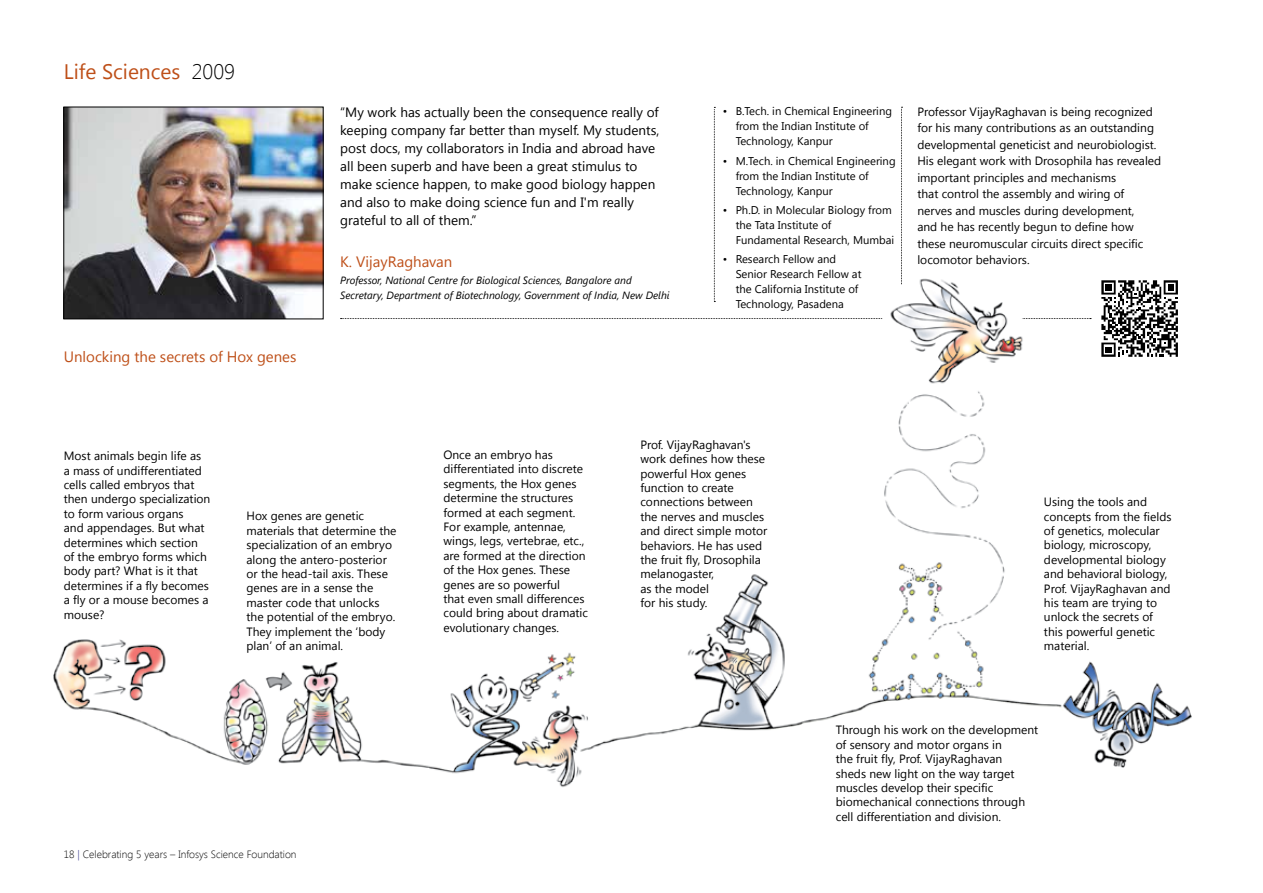
<style>
.page{position:relative;width:1263px;height:893px;background:#fff}
.page>*{position:absolute;margin:0;border:0;box-sizing:border-box;transform-origin:0 0}
.t1{font:21px "Segoe UI";color:#be4f18}
.t2{font:15px "Segoe UI";color:#be4f18}
.t3{font:13.5px/18px "Segoe UI";color:#000}
.t4{font:12px/14.4px "Segoe UI";color:#000}
.t5{font:11.25px/15px "Segoe UI";color:#000}
.t6{font:italic 10.5px/15px "Segoe UI";color:#000}
.t7{font:300 10.5px "Segoe UI";color:#000}
.s1{font-weight:300;color:#000}
.s2{color:#303188}
</style>
<div class="page">
<svg style="left:901px;top:107px;width:1px;height:154px"></svg>
<svg style="left:714px;top:107px;width:1px;height:154px"></svg>
<img style="left:53px;top:261px;width:1139px;height:526px">
<img style="left:65px;top:109px;width:257px;height:208px">
<div style="left:63px;top:107px;width:261px;height:212px;border:1px solid #000"></div>
<svg style="left:1101px;top:280px;width:77px;height:77px"></svg>
<h1 class="t1" style="left:64px;top:57px;width:173px">Life Sciences <span class="s1">2009</span></h1>
<p class="t2" style="left:64px;top:346px;width:234px">Unlocking the secrets of Hox genes</p>
<p class="t3" style="left:340px;top:102px;width:321px">“My work has actually been the consequence really of keeping company far better than myself. My students, post docs, my collaborators in India and abroad have all been superb and have been a great stimulus to make science happen, to make good biology happen and also to make doing science fun and I'm really grateful to all of them.”</p>
<p class="t5" style="left:736px;top:103px;width:158px;text-indent:-13px">• B.Tech. in Chemical Engineering from the Indian Institute of<br>Technology, Kanpur</p>
<p class="t5" style="left:736px;top:153px;width:161px;text-indent:-13px">• M.Tech. in Chemical Engineering from the Indian Institute of<br>Technology, Kanpur</p>
<p class="t5" style="left:736px;top:202px;width:160px;text-indent:-13px">• Ph.D. in Molecular Biology from the Tata Institute of<br>Fundamental Research, Mumbai</p>
<p class="t5" style="left:736px;top:251px;width:127px;text-indent:-13px">• Research Fellow and<br>Senior Research Fellow at the California Institute of<br>Technology, Pasadena</p>
<p class="t2" style="left:340px;top:252px;width:114px">K. VijayRaghavan</p>
<p class="t6" style="left:340px;top:273px;width:331px">Professor, National Centre for Biological Sciences, Bangalore and<br>Secretary, Department of Biotechnology, Government of India, New Delhi</p>
<p class="t4" style="left:917px;top:103px;width:245px;line-height:16.5px">Professor VijayRaghavan is being recognized for his many contributions as an outstanding developmental geneticist and neurobiologist.<br>His elegant work with Drosophila has revealed important principles and mechanisms<br>that control the assembly and wiring of nerves and muscles during development,<br>and he has recently begun to define how these neuromuscular circuits direct specific locomotor behaviors.</p>
<p class="t4" style="left:64px;top:448px;width:148px">Most animals begin life as<br>a mass of undifferentiated cells called embryos that then undergo specialization to form various organs<br>and appendages. But what determines which section of the embryo forms which body part? What is it that determines if a fly becomes a fly or a mouse becomes a mouse?</p>
<p class="t4" style="left:246px;top:508px;width:151px">Hox genes are genetic materials that determine the specialization of an embryo along the antero‑posterior or the head‑tail axis. These genes are in a sense the master code that unlocks the potential of the embryo.<br>They implement the ‘body plan’ of an animal.</p>
<p class="t4" style="left:443px;top:447px;width:146px">Once an embryo has differentiated into discrete segments, the Hox genes determine the structures formed at each segment.<br>For example, antennae, wings, legs, vertebrae, etc., are formed at the direction of the Hox genes. These genes are so powerful<br>that even small differences could bring about dramatic evolutionary changes.</p>
<p class="t4" style="left:640px;top:437px;width:128px">Prof. VijayRaghavan's work defines how these powerful Hox genes function to create connections between the nerves and muscles and direct simple motor behaviors. He has used the fruit fly, Drosophila melanogaster,<br>as the model<br>for his study.</p>
<p class="t4" style="left:1044px;top:494px;width:129px">Using the tools and concepts from the fields of genetics, molecular biology, microscopy, developmental biology and behavioral biology,<br>Prof. VijayRaghavan and his team are trying to unlock the secrets of this powerful genetic material.</p>
<p class="t7" style="left:64px;top:847px;width:234px">18 <span class="s2">|</span> Celebrating 5 years – Infosys Science Foundation</p>
<p class="t4" style="left:836px;top:722px;width:204px">Through his work on the development of sensory and motor organs in<br>the fruit fly, Prof. VijayRaghavan<br>sheds new light on the way target muscles develop their specific biomechanical connections through cell differentiation and division.</p>
</div>
